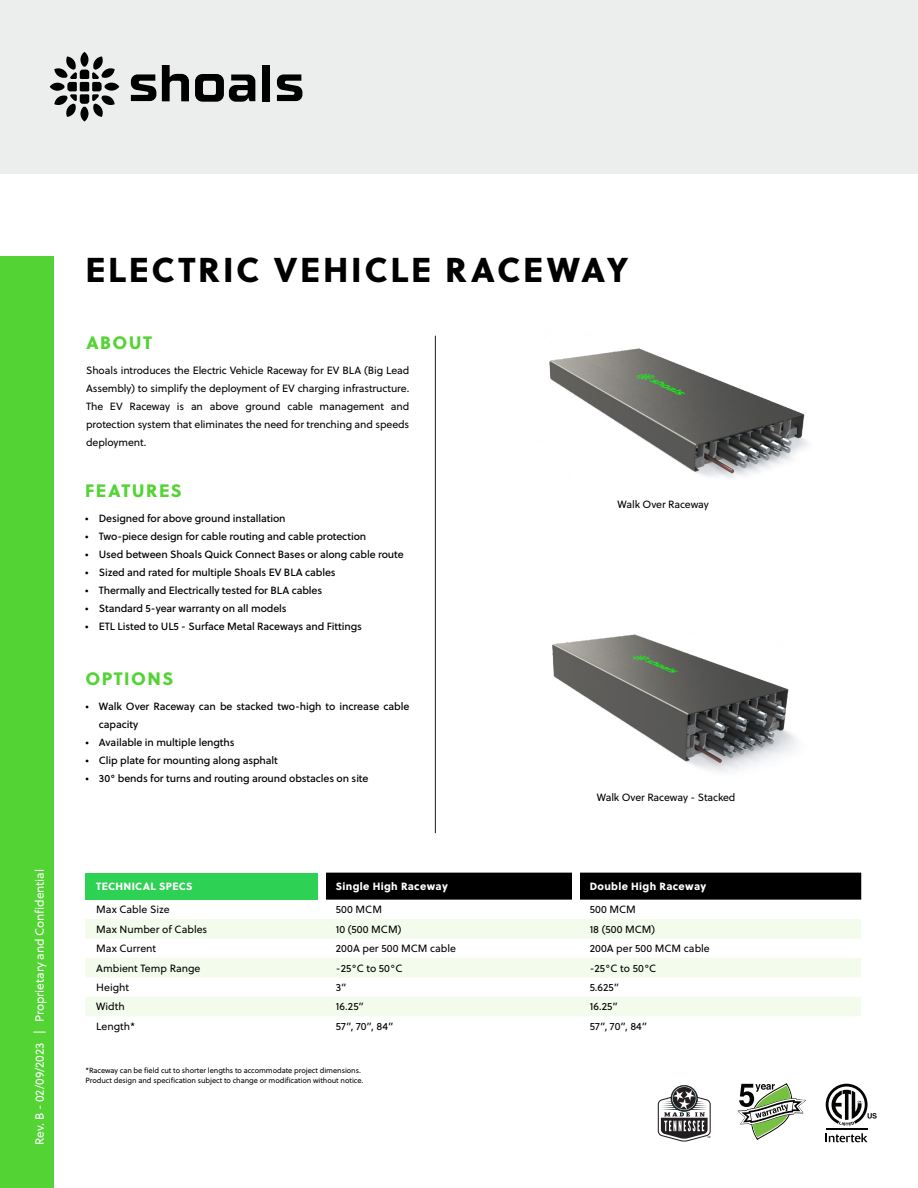
<style>
.page{position:relative;width:918px;height:1188px;background:#fff}
.page>*{position:absolute;margin:0;border:0;box-sizing:border-box;transform-origin:0 0}
.t1{font:34.5px "Soleil Xb";letter-spacing:.08em;color:#000}
.t2{font:18px "Soleil Xb";letter-spacing:.08em;color:#54d335}
.t3{font:12px "Soleil";letter-spacing:-.01em;color:#fff}
.t4{font:10.5px/18px "Soleil";color:#000;text-align:justify}
.t5{font:10.5px/18px "Soleil Bk";letter-spacing:-.01em;color:#000}
.t6{font:10.5px "Soleil Xb";letter-spacing:.03em;color:#fff}
.t7{font:7.5px "Soleil";letter-spacing:-.01em;color:#000}
</style>
<div class="page">
<div style="left:0;top:0;width:918px;height:173px;background:#eceded"></div>
<div style="left:0;top:256px;width:54px;height:932px;background:#54d335"></div>
<hr style="left:435px;top:336px;width:1px;height:497px;background:#1c1e1f">
<svg style="left:50px;top:52px;width:69px;height:70px"></svg>
<svg style="left:131px;top:74px;width:25px;height:27px"></svg>
<svg style="left:162px;top:65px;width:27px;height:36px"></svg>
<svg style="left:195px;top:74px;width:60px;height:28px"></svg>
<div style="left:262px;top:65px;width:8px;height:36px;background:#000"></div>
<svg style="left:277px;top:74px;width:25px;height:27px"></svg>
<img style="left:549px;top:348px;width:260px;height:130px">
<img style="left:552px;top:634px;width:245px;height:139px">
<svg style="left:738px;top:1084px;width:68px;height:55px"></svg>
<svg style="left:826px;top:1133px;width:42px;height:9px"></svg>
<hr style="left:826px;top:1129px;width:42px;height:1px;background:#040503">
<svg style="left:826px;top:1084px;width:51px;height:42px"></svg>
<svg style="left:658px;top:1085px;width:53px;height:57px"></svg>
<div style="left:85px;top:873px;width:240px;height:27px;background:#2dd254"></div>
<div style="left:326px;top:873px;width:535px;height:27px;background:#000"></div>
<svg style="left:85px;top:919px;width:776px;height:97px;fill:#f3fbec"></svg>
<div style="left:318px;top:868px;width:7px;height:36px;background:#fff"></div>
<div style="left:572px;top:868px;width:7px;height:36px;background:#fff"></div>
<p class="t3" style="left:32px;top:1145px;width:277px;rotate:-90deg">Rev. B - 02/09/2023 | Proprietary and Confidential</p>
<p class="t1" style="left:85px;top:247px;width:545px">ELECTRIC VEHICLE RACEWAY</p>
<p class="t2" style="left:86px;top:331px;width:68px">ABOUT</p>
<p class="t4" style="left:86px;top:362px;width:325px">Shoals introduces the Electric Vehicle Raceway for EV BLA (Big Lead Assembly) to simplify the deployment of EV charging infrastructure.<br>The EV Raceway is an above ground cable management and protection system that eliminates the need for trenching and speeds deployment.</p>
<p class="t2" style="left:85px;top:479px;width:98px">FEATURES</p>
<p class="t5" style="left:85px;top:510px;width:202px">• Designed for above ground installation</p>
<p class="t5" style="left:85px;top:528px;width:282px">• Two-piece design for cable routing and cable protection</p>
<p class="t5" style="left:85px;top:546px;width:320px">• Used between Shoals Quick Connect Bases or along cable route</p>
<p class="t5" style="left:85px;top:564px;width:252px">• Sized and rated for multiple Shoals EV BLA cables</p>
<p class="t5" style="left:85px;top:582px;width:238px">• Thermally and Electrically tested for BLA cables</p>
<p class="t5" style="left:85px;top:600px;width:203px">• Standard 5-year warranty on all models</p>
<p class="t5" style="left:85px;top:618px;width:278px">• ETL Listed to UL5 - Surface Metal Raceways and Fittings</p>
<p class="t2" style="left:85px;top:667px;width:89px">OPTIONS</p>
<p class="t5" style="left:99px;top:698px;width:312px;text-indent:-14px">• Walk Over Raceway can be stacked two-high to increase cable capacity</p>
<p class="t5" style="left:85px;top:734px;width:151px">• Available in multiple lengths</p>
<p class="t5" style="left:85px;top:752px;width:194px">• Clip plate for mounting along asphalt</p>
<p class="t5" style="left:85px;top:770px;width:285px">• 30° bends for turns and routing around obstacles on site</p>
<p class="t4" style="left:618px;top:495px;width:93px">Walk Over Raceway</p>
<p class="t4" style="left:597px;top:788px;width:140px">Walk Over Raceway - Stacked</p>
<p class="t6" style="left:96px;top:879px;width:98px">TECHNICAL SPECS</p>
<p class="t6" style="left:336px;top:879px;width:114px">Single High Raceway</p>
<p class="t6" style="left:590px;top:879px;width:118px">Double High Raceway</p>
<p class="t4" style="left:96px;top:901px;width:75px">Max Cable Size</p>
<p class="t4" style="left:336px;top:901px;width:48px">500 MCM</p>
<p class="t4" style="left:590px;top:901px;width:48px">500 MCM</p>
<p class="t4" style="left:96px;top:920px;width:113px">Max Number of Cables</p>
<p class="t4" style="left:336px;top:920px;width:67px">10 (500 MCM)</p>
<p class="t4" style="left:590px;top:920px;width:67px">18 (500 MCM)</p>
<p class="t4" style="left:96px;top:940px;width:62px">Max Current</p>
<p class="t4" style="left:336px;top:940px;width:122px">200A per 500 MCM cable</p>
<p class="t4" style="left:590px;top:940px;width:122px">200A per 500 MCM cable</p>
<p class="t4" style="left:96px;top:959px;width:106px">Ambient Temp Range</p>
<p class="t4" style="left:336px;top:959px;width:68px">-25°C to 50°C</p>
<p class="t4" style="left:590px;top:959px;width:68px">-25°C to 50°C</p>
<p class="t4" style="left:96px;top:979px;width:35px">Height</p>
<p class="t4" style="left:336px;top:979px;width:12px">3”</p>
<p class="t4" style="left:590px;top:979px;width:31px">5.625”</p>
<p class="t4" style="left:96px;top:998px;width:30px">Width</p>
<p class="t4" style="left:336px;top:998px;width:30px">16.25”</p>
<p class="t4" style="left:590px;top:998px;width:30px">16.25”</p>
<p class="t4" style="left:96px;top:1018px;width:41px">Length*</p>
<p class="t4" style="left:336px;top:1018px;width:59px">57”, 70”, 84”</p>
<p class="t4" style="left:590px;top:1018px;width:59px">57”, 70”, 84”</p>
<p class="t7" style="left:85px;top:1065px;width:277px">*Raceway can be field cut to shorter lengths to accommodate project dimensions.</p>
<p class="t7" style="left:85px;top:1076px;width:279px">Product design and specification subject to change or modification without notice.</p>
</div>
